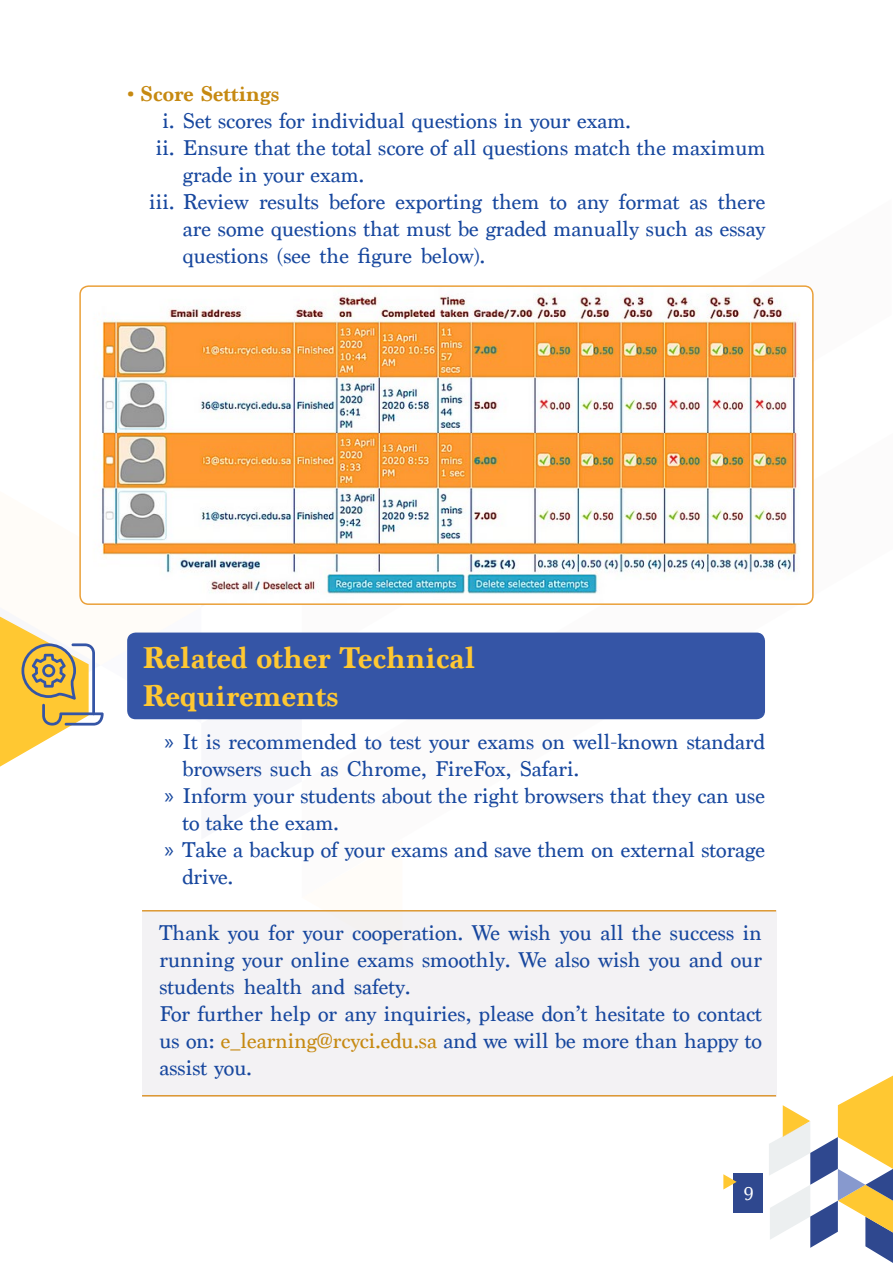
<style>
.page{position:relative;width:893px;height:1263px;background:#fff}
.page>*{position:absolute;margin:0;border:0;box-sizing:border-box;transform-origin:0 0}
.t1{font:700 31.5px/37.8px "Marion";color:#ffc832}
.t2{font:22.5px/27px "Marion";color:#17479e}
.t3{font:700 22.5px "Marion";color:#c68911}
.t4{font:19.5px "Marion";color:#fff}
.s1{font-family:"Myriad Pro"}
.s2{color:#c68911}
</style>
<div class="page">
<div style="left:733px;top:1173px;width:30px;height:39px;background:#2f488f"></div>
<svg style="left:769px;top:1075px;width:124px;height:188px"></svg>
<svg style="left:723px;top:1174px;width:14px;height:15px"></svg>
<div style="left:142px;top:910px;width:634px;height:186px;background:#f3f2f4"></div>
<img style="left:82px;top:288px;width:729px;height:314px">
<div style="left:79px;top:285px;width:735px;height:320px;border:2px solid #eaa039;border-radius:9px"></div>
<div style="left:127px;top:632px;width:638px;height:87px;background:#3555a6;border-radius:9px"></div>
<svg style="left:0;top:435px;width:402px;height:477px"></svg>
<hr style="left:142px;top:910px;width:634px;height:1px;background:#dd9832">
<hr style="left:142px;top:1095px;width:634px;height:1px;background:#dd9832">
<p class="t3" style="left:128px;top:80px;width:153px">• Score Settings</p>
<p class="t2" style="left:162px;top:107px;width:470px">i. Set scores for individual questions in your exam.</p>
<p class="t2" style="left:156px;top:134px;width:611px">ii. Ensure that the total score of all questions match the maximum</p>
<p class="t2" style="left:183px;top:161px;width:183px">grade in your exam.</p>
<p class="t2" style="left:149px;top:188px;width:618px">iii. Review results before exporting them to any format as there</p>
<p class="t2" style="left:183px;top:215px;width:584px">are some questions that must be graded manually such as essay</p>
<p class="t2" style="left:183px;top:242px;width:304px">questions (see the figure below).</p>
<h1 class="t1" style="left:142px;top:639px;width:335px">Related other Technical<br>Requirements</h1>
<p class="t2" style="left:165px;top:729px;width:602px"><span class="s1">»</span> It is recommended to test your exams on well-known standard</p>
<p class="t2" style="left:182px;top:756px;width:398px">browsers such as Chrome, FireFox, Safari.</p>
<p class="t2" style="left:165px;top:783px;width:602px"><span class="s1">»</span> Inform your students about the right browsers that they can use</p>
<p class="t2" style="left:182px;top:810px;width:158px">to take the exam.</p>
<p class="t2" style="left:165px;top:837px;width:602px"><span class="s1">»</span> Take a backup of your exams and save them on external storage</p>
<p class="t2" style="left:182px;top:864px;width:52px">drive.</p>
<p class="t2" style="left:159px;top:920px;width:604px">Thank you for your cooperation. We wish you all the success in running your online exams smoothly. We also wish you and our students health and safety.<br>For further help or any inquiries, please don’t hesitate to contact us on: <span class="s2">e_learning@rcyci.edu.sa</span> and we will be more than happy to assist you.</p>
<p class="t4" style="left:744px;top:1182px;width:11px">9</p>
</div>
